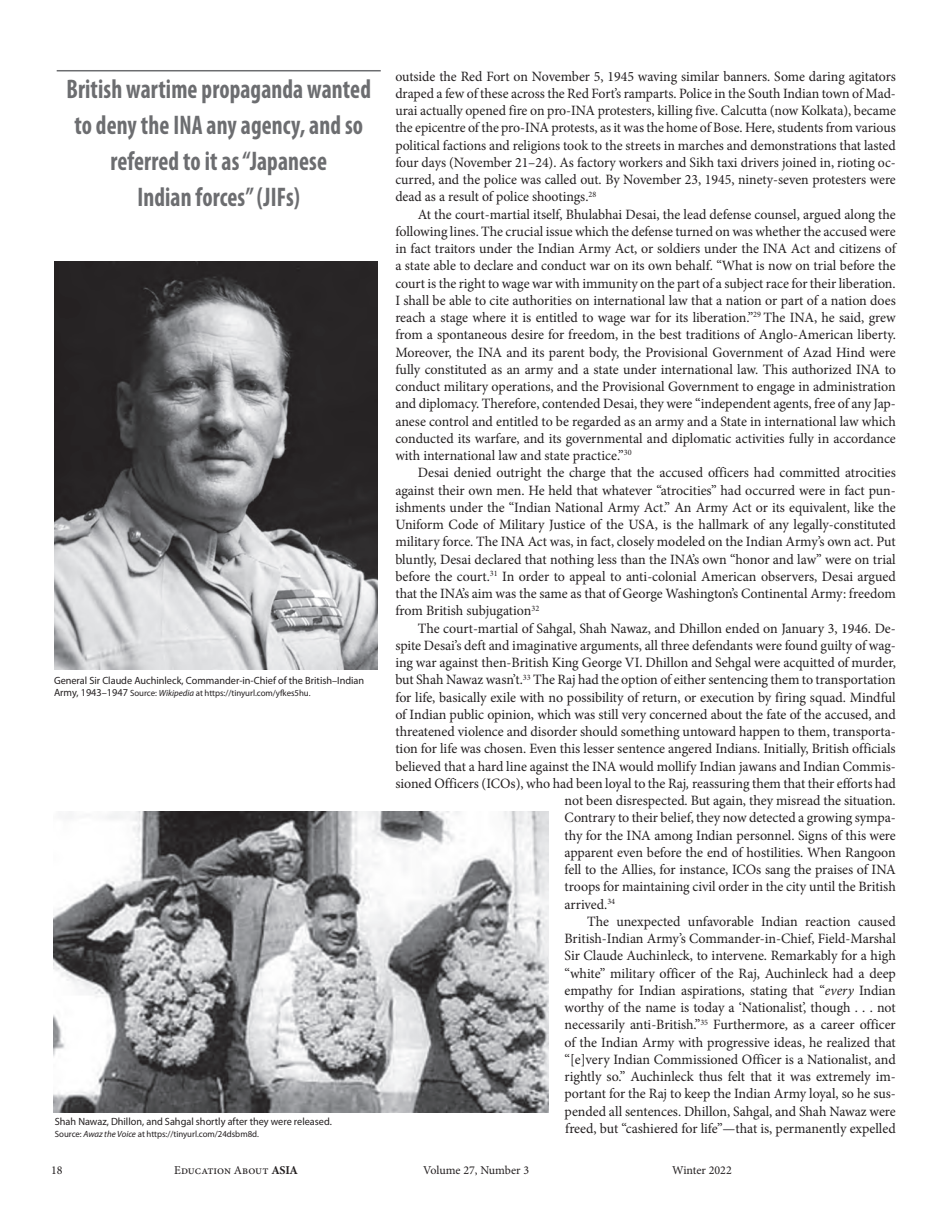
<style>
.page{position:relative;width:945px;height:1215px;background:#fff}
.page>*{position:absolute;margin:0;border:0;box-sizing:border-box;transform-origin:0 0}
.t1{font:700 condensed 27px/36px "Myriad Pro";letter-spacing:.005em;color:#6c6d70;text-align:center;scale:.88 1}
.t2{font:14.25px/17.2px "Minion Pro";color:#231f20;text-align:justify}
.t3{font:12px "Minion Pro";color:#231f20}
.t4{font:10.5px "Myriad Pro";color:#231f20}
.t5{font:9px "Myriad Pro";color:#231f20}
.s1{font-size:10.5px}
.s2{font-style:italic}
.s3{font-weight:700}
</style>
<div class="page">
<hr style="left:57px;top:70px;width:324px;height:1px;background:#6c6d70">
<img style="left:54px;top:262px;width:324px;height:407px">
<img style="left:53px;top:812px;width:495px;height:301px">
<h1 class="t1" style="left:66px;top:71px;width:348px">British wartime propaganda wanted to deny the INA any agency, and so referred to it as “Japanese<br>Indian forces” (JIFs)</h1>
<p class="t4" style="left:54px;top:674px;width:312px">General Sir Claude Auchinleck, Commander-in-Chief of the British–Indian</p>
<p class="t5" style="left:54px;top:688px;width:258px"><span class="s1">Army, 1943–1947</span> Source: <span class="s2">Wikipedia</span> at https://tinyurl.com/yfkes5hu.</p>
<p class="t4" style="left:55px;top:1115px;width:279px">Shah Nawaz, Dhillon, and Sahgal shortly after they were released.</p>
<p class="t5" style="left:55px;top:1128px;width:206px">Source: <span class="s2">Awaz the Voice</span> at https://tinyurl.com/24dsbm8d.</p>
<p class="t2" style="left:395px;top:68px;width:502px">outside the Red Fort on November 5, 1945 waving similar banners. Some daring agitators draped a few of these across the Red Fort’s ramparts. Police in the South Indian town of Mad&shy;urai actually opened fire on pro-INA protesters, killing five. Calcutta (now Kolkata), became the epicentre of the pro-INA protests, as it was the home of Bose. Here, students from various political factions and religions took to the streets in marches and demonstrations that lasted four days (November 21–24). As factory workers and Sikh taxi drivers joined in, rioting oc&shy;curred, and the police was called out. By November 23, 1945, ninety-seven protesters were dead as a result of police shootings.<sup>28</sup></p>
<p class="t2" style="left:395px;top:206px;width:502px;text-indent:22px">At the court-martial itself, Bhulabhai Desai, the lead defense counsel, argued along the following lines. The crucial issue which the defense turned on was whether the accused were in fact traitors under the Indian Army Act, or soldiers under the INA Act and citizens of a state able to declare and conduct war on its own behalf. “What is now on trial before the court is the right to wage war with immunity on the part of a subject race for their liberation.<br>I shall be able to cite authorities on international law that a nation or part of a nation does reach a stage where it is entitled to wage war for its liberation.”<sup>29</sup> The INA, he said, grew from a spontaneous desire for freedom, in the best traditions of Anglo-American liberty.<br>Moreover, the INA and its parent body, the Provisional Government of Azad Hind were fully constituted as an army and a state under international law. This authorized INA to conduct military operations, and the Provisional Government to engage in administration and diplomacy. Therefore, contended Desai, they were “independent agents, free of any Jap&shy;anese control and entitled to be regarded as an army and a State in international law which conducted its warfare, and its governmental and diplomatic activities fully in accordance with international law and state practice.”<sup>30</sup></p>
<p class="t2" style="left:395px;top:464px;width:502px;text-indent:23px">Desai denied outright the charge that the accused officers had committed atrocities against their own men. He held that whatever “atrocities” had occurred were in fact pun&shy;ishments under the “Indian National Army Act.” An Army Act or its equivalent, like the Uniform Code of Military Justice of the USA, is the hallmark of any legally-constituted military force. The INA Act was, in fact, closely modeled on the Indian Army’s own act. Put bluntly, Desai declared that nothing less than the INA’s own “honor and law” were on trial before the court.<sup>31</sup> In order to appeal to anti-colonial American observers, Desai argued that the INA’s aim was the same as that of George Washington’s Continental Army: freedom from British subjugation<sup>32</sup></p>
<p class="t2" style="left:418px;top:620px;width:480px">The court-martial of Sahgal, Shah Nawaz, and Dhillon ended on January 3, 1946. De-</p>
<p class="t2" style="left:395px;top:637px;width:502px">spite Desai’s deft and imaginative arguments, all three defendants were found guilty of wag-</p>
<p class="t2" style="left:395px;top:654px;width:502px">ing war against then-British King George VI. Dhillon and Sehgal were acquitted of murder,</p>
<p class="t2" style="left:395px;top:671px;width:502px">but Shah Nawaz wasn’t.<sup>33</sup> The Raj had the option of either sentencing them to transportation</p>
<p class="t2" style="left:395px;top:689px;width:502px">for life, basically exile with no possibility of return, or execution by firing squad. Mindful</p>
<p class="t2" style="left:395px;top:706px;width:502px">of Indian public opinion, which was still very concerned about the fate of the accused, and</p>
<p class="t2" style="left:395px;top:723px;width:502px">threatened violence and disorder should something untoward happen to them, transporta-</p>
<p class="t2" style="left:395px;top:740px;width:502px">tion for life was chosen. Even this lesser sentence angered Indians. Initially, British officials</p>
<p class="t2" style="left:395px;top:758px;width:502px">believed that a hard line against the INA would mollify Indian jawans and Indian Commis-</p>
<p class="t2" style="left:395px;top:775px;width:502px">sioned Officers (ICOs), who had been loyal to the Raj<span class="s2">,</span> reassuring them that their efforts had</p>
<p class="t2" style="left:565px;top:792px;width:333px">not been disrespected. But again, they misread the situation.</p>
<p class="t2" style="left:565px;top:809px;width:333px">Contrary to their belief, they now detected a growing sympa-</p>
<p class="t2" style="left:565px;top:827px;width:333px">thy for the INA among Indian personnel. Signs of this were</p>
<p class="t2" style="left:565px;top:844px;width:333px">apparent even before the end of hostilities. When Rangoon</p>
<p class="t2" style="left:565px;top:861px;width:333px">fell to the Allies, for instance, ICOs sang the praises of INA</p>
<p class="t2" style="left:565px;top:878px;width:333px">troops for maintaining civil order in the city until the British</p>
<p class="t2" style="left:565px;top:896px;width:52px">arrived.<sup>34</sup></p>
<p class="t2" style="left:587px;top:913px;width:310px">The unexpected unfavorable Indian reaction caused</p>
<p class="t2" style="left:565px;top:930px;width:333px">British-Indian Army’s Commander-in-Chief, Field-Marshal</p>
<p class="t2" style="left:565px;top:947px;width:333px">Sir Claude Auchinleck, to intervene. Remarkably for a high</p>
<p class="t2" style="left:565px;top:965px;width:333px">“white” military officer of the Raj, Auchinleck had a deep</p>
<p class="t2" style="left:565px;top:982px;width:333px">empathy for Indian aspirations, stating that “<span class="s2">every</span> Indian</p>
<p class="t2" style="left:565px;top:999px;width:333px">worthy of the name is today a ‘Nationalist’, though . . . not</p>
<p class="t2" style="left:565px;top:1016px;width:333px">necessarily anti-British.”<sup>35</sup> Furthermore, as a career officer</p>
<p class="t2" style="left:565px;top:1034px;width:333px">of the Indian Army with progressive ideas, he realized that</p>
<p class="t2" style="left:565px;top:1051px;width:333px">“[e]very Indian Commissioned Officer is a Nationalist, and</p>
<p class="t2" style="left:565px;top:1068px;width:333px">rightly so.” Auchinleck thus felt that it was extremely im-</p>
<p class="t2" style="left:565px;top:1085px;width:333px">portant for the Raj to keep the Indian Army loyal, so he sus-</p>
<p class="t2" style="left:565px;top:1103px;width:333px">pended all sentences. Dhillon, Sahgal, and Shah Nawaz were</p>
<p class="t2" style="left:565px;top:1120px;width:332px">freed, but “cashiered for life”—that is, permanently expelled</p>
<p class="t3" style="left:51px;top:1162px;width:13px">18</p>
<p class="t3" style="left:174px;top:1162px;width:125px">Education About <span class="s3">ASIA</span></p>
<p class="t3" style="left:423px;top:1162px;width:107px">Volume 27, Number 3</p>
<p class="t3" style="left:672px;top:1162px;width:61px">Winter 2022</p>
</div>
